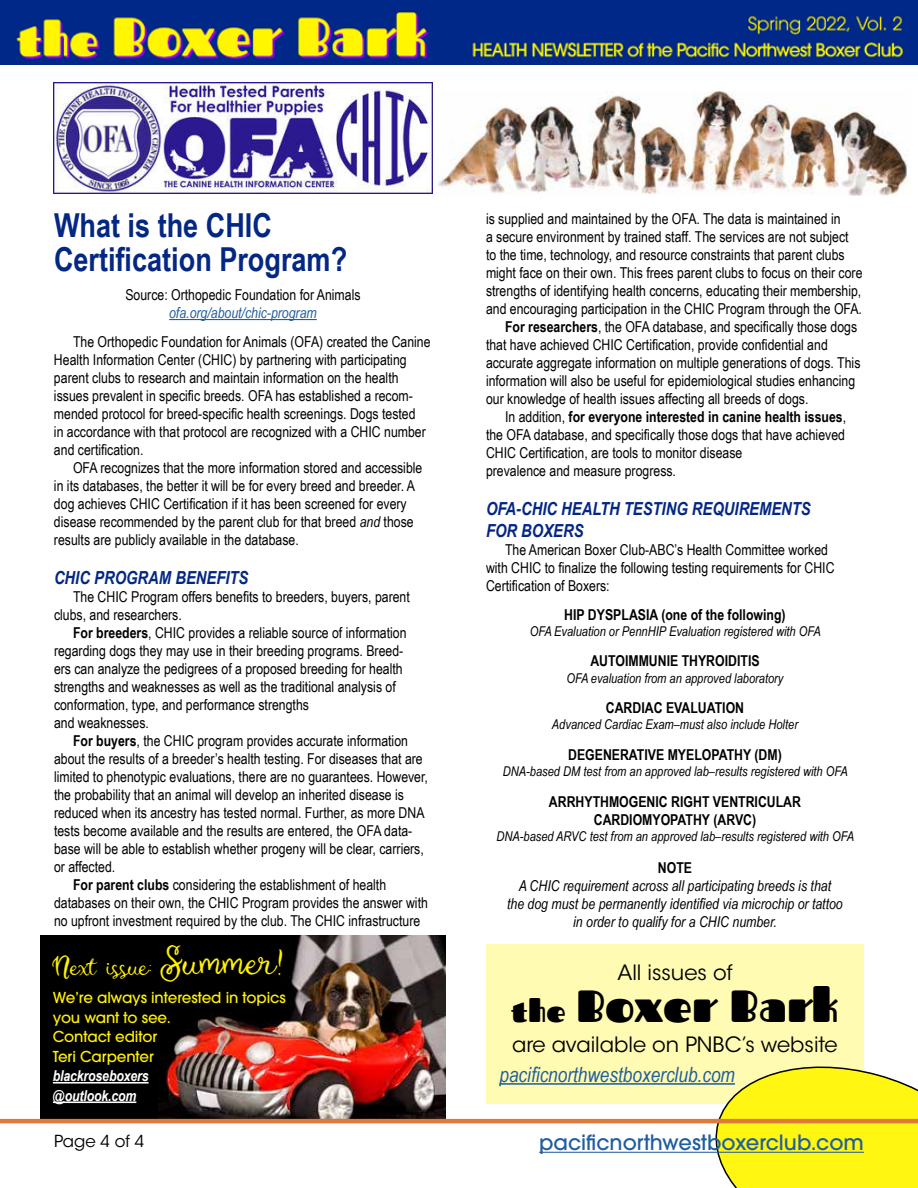
<style>
.page{position:relative;width:918px;height:1188px;background:#fff}
.page>*{position:absolute;margin:0;border:0;box-sizing:border-box;transform-origin:0 0}
.t1{font:45px "Fascinate";color:#000}
.t2{font:700 33px/34.5px "Arial Narrow";color:#042783}
.t3{font:21px "ITC Avant Garde Std";color:#000}
.t4{font:italic 21px "Arial Narrow";color:#215e9e}
.t5{font:500 21px "ITC Avant Garde Pro";color:#215e9e}
.t6{font:21px "Chelsea Market Script";color:#fff200}
.t7{font:italic 700 18px/21.6px "Arial Narrow";color:#042783}
.t8{font:16.5px "ITC Avant Garde Std";color:#000}
.t9{font:15px/18px "Arial Narrow";color:#000}
.t10{font:700 15px/18px "Arial Narrow";color:#000;text-align:center}
.t11{font:italic 15px/18px "Arial Narrow";color:#000;text-align:center}
.t12{font:500 15px/19.5px "ITC Avant Garde Pro";letter-spacing:-.01em;color:#fff200}
.t13{font:italic 700 15px/19.5px "Arial Narrow";letter-spacing:-.01em;color:#fff}
.t14{font:italic 15px "Arial Narrow";color:#215e9e}
.t15{font:italic 13.5px "Arial Narrow";color:#000}
.s1{font-style:italic}
.s2{font-weight:700}
.s3{font-size:31.5px}
.s4{font-weight:400}
.s5{font-size:30px}
</style>
<div class="page">
<div style="left:40px;top:935px;width:120px;height:186px;background:#000"></div>
<img style="left:159px;top:935px;width:287px;height:184px">
<div style="left:486px;top:944px;width:378px;height:160px;background:#fffbb3"></div>
<hr style="left:500px;top:1083px;width:235px;height:2px;background:#215e9e">
<svg style="left:705px;top:1066px;width:213px;height:122px"></svg>
<img style="left:0;top:0;width:918px;height:64px">
<hr style="left:0;top:1119px;width:918px;height:4px;background:#de7a3c">
<hr style="left:539px;top:1152px;width:325px;height:1px;background:#215e9e">
<img style="left:53px;top:83px;width:380px;height:110px">
<hr style="left:169px;top:319px;width:148px;height:1px;background:#215e9e">
<img style="left:438px;top:91px;width:471px;height:105px">
<hr style="left:53px;top:1082px;width:96px;height:2px;background:#fff">
<hr style="left:53px;top:1101px;width:83px;height:2px;background:#fff">
<h2 class="t2" style="left:54px;top:206px;width:295px">What is the CHIC<br>Certification Program?</h2>
<p class="t9" style="left:125px;top:285px;width:237px">Source: Orthopedic Foundation for Animals</p>
<p class="t14" style="left:169px;top:302px;width:149px">ofa.org/about/chic-program</p>
<p class="t9" style="left:54px;top:332px;width:378px;text-indent:19px">The Orthopedic Foundation for Animals (OFA) created the Canine Health Information Center (CHIC) by partnering with participating parent clubs to research and maintain information on the health issues prevalent in specific breeds. OFA has established a recom&shy;mended protocol for breed-specific health screenings. Dogs tested<br>in accordance with that protocol are recognized with a CHIC number and certification.</p>
<p class="t9" style="left:54px;top:458px;width:370px;text-indent:19px">OFA recognizes that the more information stored and accessible in its databases, the better it will be for every breed and breeder. A dog achieves CHIC Certification if it has been screened for every disease recommended by the parent club for that breed <span class="s1">and</span> those results are publicly available in the database.</p>
<p class="t7" style="left:54px;top:566px;width:196px">CHIC PROGRAM BENEFITS</p>
<p class="t9" style="left:54px;top:588px;width:357px;text-indent:19px">The CHIC Program offers benefits to breeders, buyers, parent clubs, and researchers.</p>
<p class="t9" style="left:54px;top:624px;width:354px;text-indent:19px"><span class="s2">For breeders</span>, CHIC provides a reliable source of information regarding dogs they may use in their breeding programs. Breed&shy;ers can analyze the pedigrees of a proposed breeding for health strengths and weaknesses as well as the traditional analysis of conformation, type, and performance strengths<br>and weaknesses.</p>
<p class="t9" style="left:73px;top:732px;width:336px"><span class="s2">For buyers</span>, the CHIC program provides accurate information</p>
<p class="t9" style="left:54px;top:750px;width:370px">about the results of a breeder’s health testing. For diseases that are</p>
<p class="t9" style="left:54px;top:768px;width:376px">limited to phenotypic evaluations, there are no guarantees. However,</p>
<p class="t9" style="left:54px;top:786px;width:352px">the probability that an animal will develop an inherited disease is</p>
<p class="t9" style="left:54px;top:804px;width:372px">reduced when its ancestry has tested normal. Further, as more DNA</p>
<p class="t9" style="left:54px;top:822px;width:360px">tests become available and the results are entered, the OFA data-</p>
<p class="t9" style="left:54px;top:840px;width:371px">base will be able to establish whether progeny will be clear, carriers,</p>
<p class="t9" style="left:54px;top:858px;width:63px">or affected.</p>
<p class="t9" style="left:73px;top:876px;width:315px"><span class="s2">For parent clubs</span> considering the establishment of health</p>
<p class="t9" style="left:54px;top:894px;width:375px">databases on their own, the CHIC Program provides the answer with</p>
<p class="t9" style="left:54px;top:912px;width:368px">no upfront investment required by the club. The CHIC infrastructure</p>
<h3 class="t6" style="left:53px;top:957px;width:233px">Next issue: <span class="s3">Summer!</span></h3>
<p class="t12" style="left:53px;top:988px;width:234px">We’re always interested in topics you want to see.<br>Contact editor<br>Teri Carpenter</p>
<p class="t13" style="left:53px;top:1065px;width:97px">blackroseboxers @outlook.com</p>
<p class="t9" style="left:486px;top:209px;width:356px">is supplied and maintained by the OFA. The data is maintained in</p>
<p class="t9" style="left:486px;top:227px;width:364px">a secure environment by trained staff. The services are not subject</p>
<p class="t9" style="left:486px;top:245px;width:360px">to the time, technology, and resource constraints that parent clubs</p>
<p class="t9" style="left:486px;top:263px;width:378px">might face on their own. This frees parent clubs to focus on their core</p>
<p class="t9" style="left:486px;top:281px;width:377px">strengths of identifying health concerns, educating their membership,</p>
<p class="t9" style="left:486px;top:299px;width:378px">and encouraging participation in the CHIC Program through the OFA.</p>
<p class="t9" style="left:505px;top:317px;width:354px"><span class="s2">For researchers</span>, the OFA database, and specifically those dogs</p>
<p class="t9" style="left:486px;top:335px;width:343px">that have achieved CHIC Certification, provide confidential and</p>
<p class="t9" style="left:486px;top:353px;width:376px">accurate aggregate information on multiple generations of dogs. This</p>
<p class="t9" style="left:486px;top:371px;width:371px">information will also be useful for epidemiological studies enhancing</p>
<p class="t9" style="left:486px;top:389px;width:324px">our knowledge of health issues affecting all breeds of dogs.</p>
<p class="t10" style="left:505px;top:407px;width:343px"><span class="s4">In addition,</span> for everyone interested in canine health issues<span class="s4">,</span></p>
<p class="t9" style="left:486px;top:425px;width:361px">the OFA database, and specifically those dogs that have achieved</p>
<p class="t9" style="left:486px;top:443px;width:258px">CHIC Certification, are tools to monitor disease</p>
<p class="t9" style="left:486px;top:461px;width:192px">prevalence and measure progress.</p>
<p class="t7" style="left:486px;top:497px;width:326px">OFA-CHIC HEALTH TESTING REQUIREMENTS<br>FOR BOXERS</p>
<p class="t9" style="left:486px;top:540px;width:350px;text-indent:19px">The American Boxer Club-ABC’s Health Committee worked with CHIC to finalize the following testing requirements for CHIC<br>Certification of Boxers:</p>
<p class="t10" style="left:564px;top:605px;width:223px">HIP DYSPLASIA (one of the following)</p>
<p class="t15" style="left:530px;top:622px;width:293px">OFA Evaluation or PennHIP Evaluation registered with OFA</p>
<p class="t10" style="left:590px;top:651px;width:171px">AUTOIMMUNIE THYROIDITIS</p>
<p class="t15" style="left:567px;top:668px;width:218px">OFA evaluation from an approved laboratory</p>
<p class="t10" style="left:606px;top:698px;width:140px">CARDIAC EVALUATION</p>
<p class="t15" style="left:552px;top:715px;width:248px">Advanced Cardiac Exam–must also include Holter</p>
<p class="t10" style="left:568px;top:745px;width:215px">DEGENERATIVE MYELOPATHY (DM)</p>
<p class="t15" style="left:503px;top:762px;width:347px">DNA-based DM test from an approved lab–results registered with OFA</p>
<p class="t10" style="left:549px;top:792px;width:254px">ARRHYTHMOGENIC RIGHT VENTRICULAR<br>CARDIOMYOPATHY (ARVC)</p>
<p class="t15" style="left:497px;top:827px;width:359px">DNA-based ARVC test from an approved lab–results registered with OFA</p>
<p class="t10" style="left:658px;top:858px;width:36px">NOTE</p>
<p class="t11" style="left:507px;top:877px;width:337px">A CHIC requirement across all participating breeds is that<br>the dog must be permanently identified via microchip or tattoo in order to qualify for a CHIC number.</p>
<h3 class="t3" style="left:617px;top:959px;width:117px">All issues of</h3>
<h1 class="t1" style="left:512px;top:975px;width:328px"><span class="s5">the</span> Boxer Bark</h1>
<h3 class="t3" style="left:512px;top:1031px;width:327px">are available on PNBC’s website</h3>
<h3 class="t4" style="left:500px;top:1060px;width:237px">pacificnorthwestboxerclub.com</h3>
<p class="t8" style="left:54px;top:1131px;width:92px">Page 4 of 4</p>
<h3 class="t5" style="left:539px;top:1129px;width:326px">pacificnorthwestboxerclub.com</h3>
</div>
